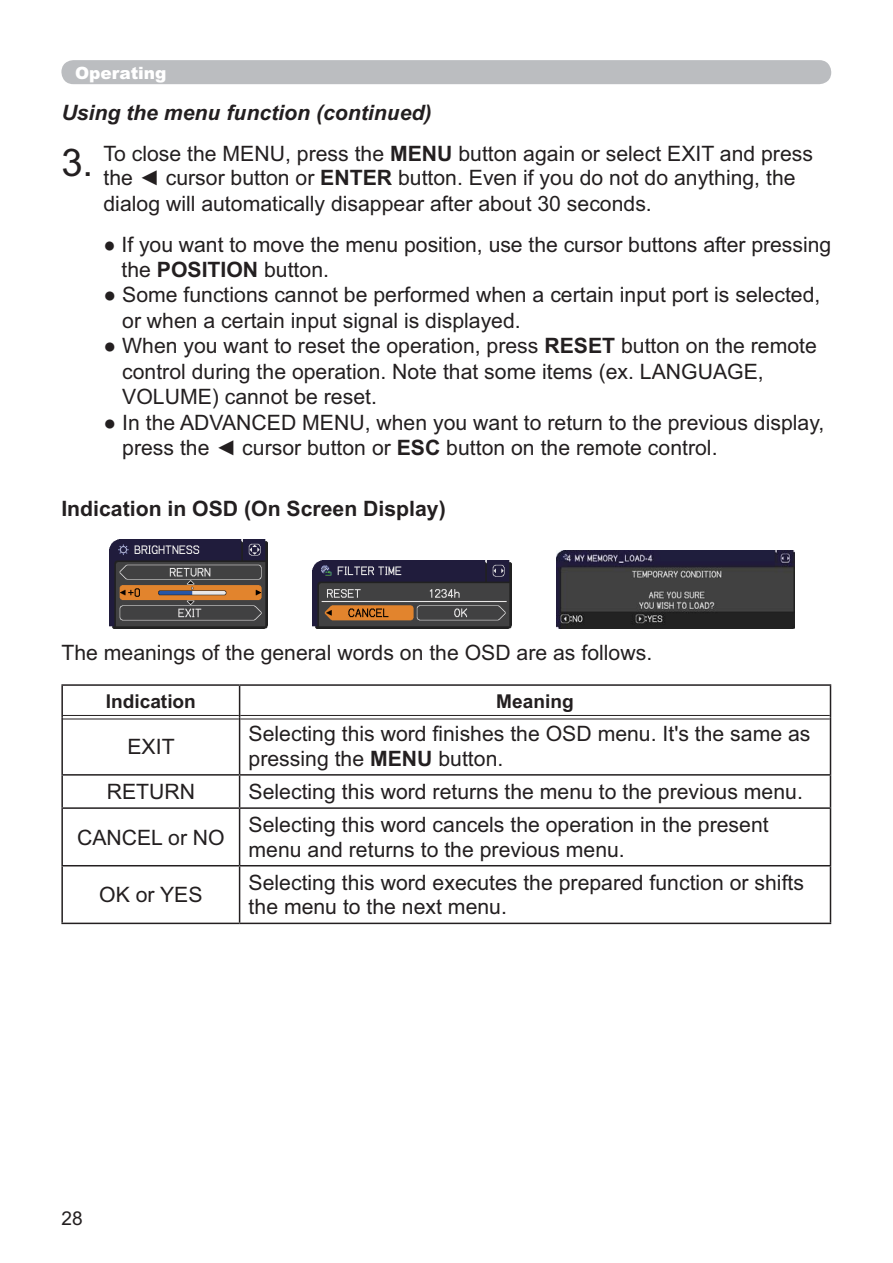
<style>
.page{position:relative;width:893px;height:1263px;background:#fff}
.page>*{position:absolute;margin:0;border:0;box-sizing:border-box;transform-origin:0 0}
.t1{font:21.15px/25.5px "Arial";color:#231f20}
.t2{font:21.15px/25.5px "Arial";color:#231f20;scale:.96 1}
.t3{font:700 21.15px "Arial";color:#231f20}
.t4{font:italic 700 21.15px "Arial";color:#231f20}
.t5{font:700 19.05px "Arial";color:#231f20}
.t6{font:19.05px "Arial";color:#231f20}
.t7{font:900 16.95px "Arial";color:#fff}
.s1{font-size:38.25px}
.s2{font-weight:700}
</style>
<div class="page">
<svg style="left:63px;top:716px;width:176px;height:3px"></svg>
<svg style="left:240px;top:716px;width:590px;height:3px"></svg>
<hr style="left:63px;top:715px;width:176px;height:1px;background:#231f20">
<hr style="left:63px;top:719px;width:176px;height:1px;background:#231f20">
<hr style="left:240px;top:715px;width:590px;height:1px;background:#231f20">
<hr style="left:240px;top:719px;width:590px;height:1px;background:#231f20">
<hr style="left:61px;top:684px;width:179px;height:2px;background:#231f20">
<hr style="left:61px;top:686px;width:2px;height:31px;background:#231f20">
<hr style="left:240px;top:684px;width:591px;height:2px;background:#231f20">
<hr style="left:239px;top:686px;width:1px;height:31px;background:#231f20">
<hr style="left:830px;top:686px;width:1px;height:31px;background:#231f20">
<hr style="left:61px;top:717px;width:2px;height:57px;background:#231f20">
<hr style="left:239px;top:717px;width:1px;height:57px;background:#231f20">
<hr style="left:830px;top:717px;width:1px;height:57px;background:#231f20">
<hr style="left:61px;top:774px;width:179px;height:2px;background:#231f20">
<hr style="left:61px;top:776px;width:2px;height:31px;background:#231f20">
<hr style="left:240px;top:774px;width:591px;height:2px;background:#231f20">
<hr style="left:239px;top:776px;width:1px;height:31px;background:#231f20">
<hr style="left:830px;top:776px;width:1px;height:31px;background:#231f20">
<hr style="left:61px;top:807px;width:179px;height:2px;background:#231f20">
<hr style="left:61px;top:809px;width:2px;height:56px;background:#231f20">
<hr style="left:240px;top:807px;width:591px;height:2px;background:#231f20">
<hr style="left:239px;top:809px;width:1px;height:56px;background:#231f20">
<hr style="left:830px;top:809px;width:1px;height:56px;background:#231f20">
<hr style="left:61px;top:865px;width:179px;height:1px;background:#231f20">
<hr style="left:61px;top:866px;width:2px;height:57px;background:#231f20">
<hr style="left:240px;top:865px;width:591px;height:1px;background:#231f20">
<hr style="left:239px;top:866px;width:1px;height:57px;background:#231f20">
<hr style="left:830px;top:866px;width:1px;height:57px;background:#231f20">
<hr style="left:61px;top:923px;width:179px;height:1px;background:#231f20">
<hr style="left:240px;top:923px;width:591px;height:1px;background:#231f20">
<img style="left:110px;top:540px;width:158px;height:89px">
<img style="left:313px;top:561px;width:198px;height:68px">
<img style="left:556px;top:550px;width:238px;height:79px">
<div style="left:61px;top:60px;width:770px;height:24px;background:#bbbdc0;border-radius:12px"></div>
<p class="t7" style="left:75px;top:67px;width:93px">Operating</p>
<p class="t4" style="left:61px;top:105px;width:372px">Using the menu function (continued)</p>
<p class="t1" style="left:104px;top:143px;width:711px;line-height:24.9px;text-indent:-42px"><span class="s1">3.</span> To close the MENU, press the <span class="s2">MENU</span> button again or select EXIT and press the ◄ cursor button or <span class="s2">ENTER</span> button. Even if you do not do anything, the dialog will automatically disappear after about 30 seconds.</p>
<p class="t2" style="left:121px;top:233px;width:741px;text-indent:-18px">● If you want to move the menu position, use the cursor buttons after pressing the <span class="s2">POSITION</span> button.</p>
<p class="t1" style="left:122px;top:284px;width:700px;text-indent:-19px">● Some functions cannot be performed when a certain input port is selected, or when a certain input signal is displayed.</p>
<p class="t1" style="left:122px;top:335px;width:696px;text-indent:-19px">● When you want to reset the operation, press <span class="s2">RESET</span> button on the remote control during the operation. Note that some items (ex. LANGUAGE,<br>VOLUME) cannot be reset.</p>
<p class="t1" style="left:122px;top:412px;width:703px;text-indent:-19px">● In the ADVANCED MENU, when you want to return to the previous display, press the ◄ cursor button or <span class="s2">ESC</span> button on the remote control.</p>
<p class="t3" style="left:61px;top:501px;width:386px">Indication in OSD (On Screen Display)</p>
<p class="t1" style="left:61px;top:642px;width:592px">The meanings of the general words on the OSD are as follows.</p>
<p class="t5" style="left:106px;top:694px;width:92px">Indication</p>
<p class="t5" style="left:496px;top:694px;width:79px">Meaning</p>
<p class="t1" style="left:127px;top:736px;width:49px">EXIT</p>
<p class="t1" style="left:249px;top:724px;width:563px;line-height:24.5px">Selecting this word finishes the OSD menu. It's the same as pressing the <span class="s2">MENU</span> button.</p>
<p class="t1" style="left:107px;top:781px;width:90px">RETURN</p>
<p class="t1" style="left:249px;top:781px;width:556px">Selecting this word returns the menu to the previous menu.</p>
<p class="t1" style="left:77px;top:826px;width:149px">CANCEL or NO</p>
<p class="t1" style="left:249px;top:815px;width:521px;line-height:24.5px">Selecting this word cancels the operation in the present menu and returns to the previous menu.</p>
<p class="t1" style="left:99px;top:884px;width:105px">OK or YES</p>
<p class="t1" style="left:249px;top:872px;width:557px;line-height:24.5px">Selecting this word executes the prepared function or shifts the menu to the next menu.</p>
<p class="t6" style="left:61px;top:1211px;width:23px">28</p>
</div>
